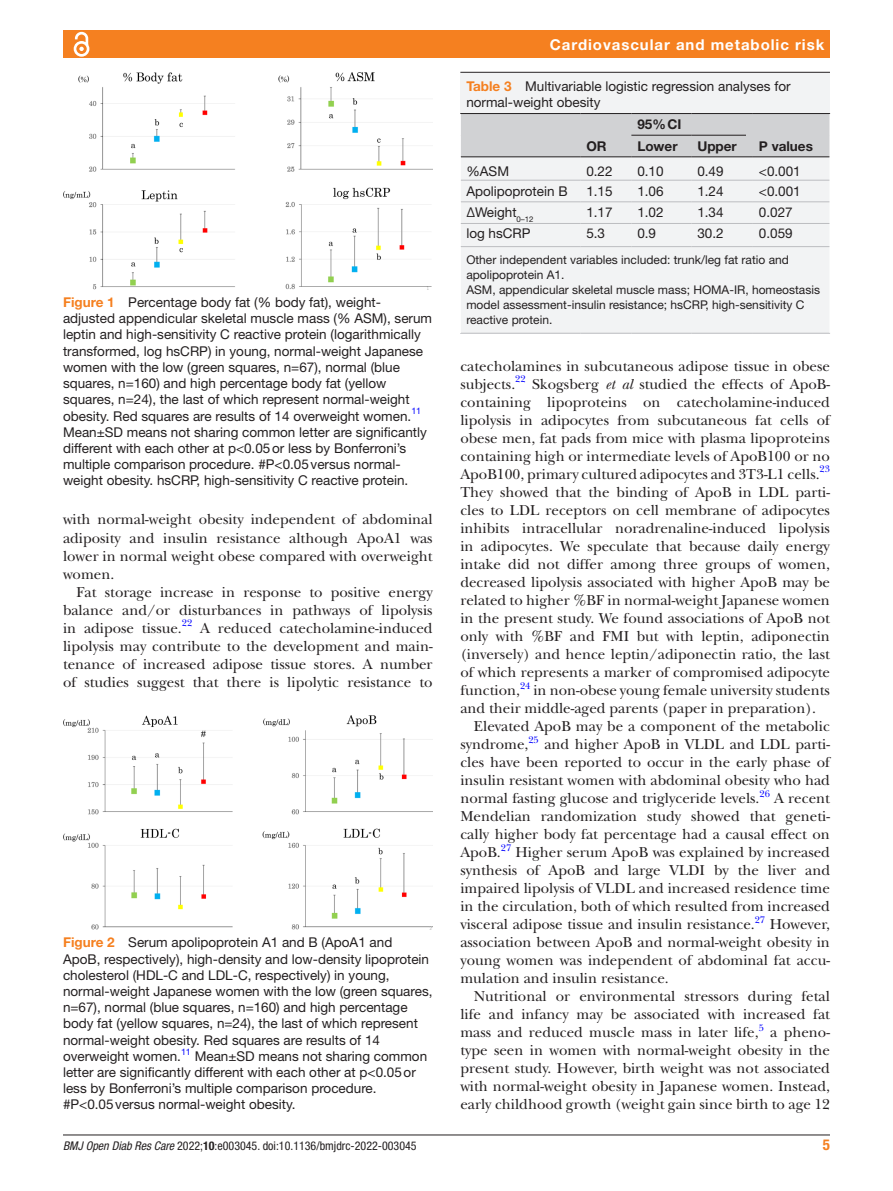
<style>
.page{position:relative;width:893px;height:1191px;background:#fff}
.page>*{position:absolute;margin:0;border:0;box-sizing:border-box;transform-origin:0 0}
.t1{font:15px/18px "New Baskerville";color:#231f20;text-align:justify}
.t2{font:700 15px "Helvetica Neue LT Std";letter-spacing:.065em;color:#fff}
.t3{font:700 condensed 15px "Helvetica Neue LT Std";color:#f58020}
.t4{font:13.5px/16.2px "Helvetica Neue LT Std";color:#231f20}
.t5{font:700 13.5px/21.6px "Helvetica Neue LT Std";color:#231f20}
.t6{font:12px/15px "Helvetica Neue LT Std";color:#231f20}
.t7{font:condensed 12px "Helvetica Neue LT Std";color:#231f20}
.t8{font:9.9px "New Baskerville";color:#00f}
.s1{font-weight:700;color:#f58020}
.s2{font-style:italic}
.s3{font-weight:700}
</style>
<div class="page">
<hr style="left:63px;top:1134px;width:767px;height:1px;background:#231f20">
<div style="left:63px;top:31px;width:767px;height:27px;background:#f58020"></div>
<svg style="left:73px;top:31px;width:17px;height:26px"></svg>
<img style="left:63px;top:73px;width:370px;height:216px">
<img style="left:63px;top:716px;width:370px;height:213px">
<div style="left:460px;top:73px;width:370px;height:260px;background:#f2f3f4"></div>
<hr style="left:460px;top:72px;width:370px;height:1px;background:#231f20">
<hr style="left:460px;top:113px;width:120px;height:1px;background:#231f20">
<hr style="left:580px;top:113px;width:51px;height:1px;background:#231f20">
<hr style="left:631px;top:113px;width:60px;height:1px;background:#231f20">
<hr style="left:691px;top:113px;width:62px;height:1px;background:#231f20">
<hr style="left:753px;top:113px;width:77px;height:1px;background:#231f20">
<hr style="left:460px;top:333px;width:120px;height:1px;background:#bcbdc0">
<hr style="left:580px;top:333px;width:51px;height:1px;background:#bcbdc0">
<hr style="left:631px;top:333px;width:60px;height:1px;background:#bcbdc0">
<hr style="left:691px;top:333px;width:62px;height:1px;background:#bcbdc0">
<hr style="left:753px;top:333px;width:77px;height:1px;background:#bcbdc0">
<hr style="left:460px;top:247px;width:1px;height:86px;background:#fff">
<svg style="left:460px;top:114px;width:370px;height:133px"></svg>
<p class="t2" style="left:550px;top:35px;width:276px">Cardiovascular and metabolic risk</p>
<p class="t4" style="left:63px;top:294px;width:371px"><span class="s1">Figure 1</span> Percentage body fat (% body fat), weight&shy;adjusted appendicular skeletal muscle mass (% ASM), serum leptin and high-sensitivity C reactive protein (logarithmically transformed, log hsCRP) in young, normal-weight Japanese women with the low (green squares, n=67), normal (blue squares, n=160) and high percentage body fat (yellow squares, n=24), the last of which represent normal-weight obesity. Red squares are results of 14 overweight women.<sup>11<br></sup>Mean±SD means not sharing common letter are significantly different with each other at p&lt;0.05or less by Bonferroni’s multiple comparison procedure. #P&lt;0.05versus normal&shy;weight obesity. hsCRP, high-sensitivity C reactive protein.</p>
<p class="t1" style="left:63px;top:510px;width:371px">with normal-weight obesity independent of abdominal adiposity and insulin resistance although ApoA1 was lower in normal weight obese compared with overweight women.</p>
<p class="t1" style="left:63px;top:583px;width:371px;text-indent:14px">Fat storage increase in response to positive energy balance and/or disturbances in pathways of lipolysis in adipose tissue.</p>
<p class="t8" style="left:182px;top:617px;width:12px">22</p>
<p class="t1" style="left:63px;top:619px;width:371px;text-indent:137px">A reduced catecholamine-induced lipolysis may contribute to the development and main&shy;tenance of increased adipose tissue stores. A number of studies suggest that there is lipolytic resistance to</p>
<p class="t4" style="left:63px;top:934px;width:371px"><span class="s1">Figure 2</span> Serum apolipoprotein A1 and B (ApoA1 and ApoB, respectively), high-density and low-density lipoprotein cholesterol (HDL-C and LDL-C, respectively) in young, normal-weight Japanese women with the low (green squares, n=67), normal (blue squares, n=160) and high percentage body fat (yellow squares, n=24), the last of which represent normal-weight obesity. Red squares are results of 14 overweight women.<sup>11</sup> Mean±SD means not sharing common letter are significantly different with each other at p&lt;0.05or less by Bonferroni’s multiple comparison procedure. #P&lt;0.05versus normal-weight obesity.</p>
<p class="t4" style="left:466px;top:77px;width:326px"><span class="s1">Table 3</span> Multivariable logistic regression analyses for normal-weight obesity</p>
<p class="t5" style="left:586px;top:135px;width:22px">OR</p>
<p class="t5" style="left:637px;top:113px;width:46px">95%CI<br>Lower</p>
<p class="t5" style="left:697px;top:135px;width:41px">Upper</p>
<p class="t5" style="left:759px;top:135px;width:56px">P values</p>
<p class="t4" style="left:466px;top:163px;width:44px">%ASM</p>
<p class="t4" style="left:586px;top:163px;width:28px">0.22</p>
<p class="t4" style="left:637px;top:163px;width:28px">0.10</p>
<p class="t4" style="left:697px;top:163px;width:28px">0.49</p>
<p class="t4" style="left:759px;top:163px;width:43px">&lt;0.001</p>
<p class="t4" style="left:466px;top:183px;width:103px">Apolipoprotein B</p>
<p class="t4" style="left:586px;top:183px;width:28px">1.15</p>
<p class="t4" style="left:637px;top:183px;width:28px">1.06</p>
<p class="t4" style="left:697px;top:183px;width:28px">1.24</p>
<p class="t4" style="left:759px;top:183px;width:43px">&lt;0.001</p>
<p class="t4" style="left:466px;top:204px;width:69px">ΔWeight<sub>0–12</sub></p>
<p class="t4" style="left:586px;top:204px;width:28px">1.17</p>
<p class="t4" style="left:637px;top:204px;width:28px">1.02</p>
<p class="t4" style="left:697px;top:204px;width:28px">1.34</p>
<p class="t4" style="left:759px;top:204px;width:35px">0.027</p>
<p class="t4" style="left:466px;top:224px;width:66px">log hsCRP</p>
<p class="t4" style="left:586px;top:224px;width:20px">5.3</p>
<p class="t4" style="left:637px;top:224px;width:20px">0.9</p>
<p class="t4" style="left:697px;top:224px;width:28px">30.2</p>
<p class="t4" style="left:759px;top:224px;width:35px">0.059</p>
<p class="t6" style="left:466px;top:252px;width:355px">Other independent variables included: trunk/leg fat ratio and apolipoprotein A1.<br>ASM, appendicular skeletal muscle mass; HOMA-IR, homeostasis model assessment-insulin resistance; hsCRP, high-sensitivity C reactive protein.</p>
<p class="t1" style="left:460px;top:357px;width:371px">catecholamines in subcutaneous adipose tissue in obese subjects.</p>
<p class="t8" style="left:515px;top:373px;width:12px">22</p>
<p class="t1" style="left:532px;top:375px;width:299px">Skogsberg <span class="s2">et al</span> studied the effects of ApoB-</p>
<p class="t1" style="left:460px;top:393px;width:371px">containing lipoproteins on catecholamine-induced</p>
<p class="t1" style="left:460px;top:411px;width:371px">lipolysis in adipocytes from subcutaneous fat cells of</p>
<p class="t1" style="left:460px;top:429px;width:371px">obese men, fat pads from mice with plasma lipoproteins</p>
<p class="t1" style="left:460px;top:447px;width:371px">containing high or intermediate levels of ApoB100 or no</p>
<p class="t1" style="left:460px;top:465px;width:371px">ApoB100, primary cultured adipocytes and 3T3-L1 cells.<sup>23</sup></p>
<p class="t1" style="left:460px;top:483px;width:371px">They showed that the binding of ApoB in LDL parti-</p>
<p class="t1" style="left:460px;top:501px;width:371px">cles to LDL receptors on cell membrane of adipocytes</p>
<p class="t1" style="left:460px;top:519px;width:371px">inhibits intracellular noradrenaline-induced lipolysis</p>
<p class="t1" style="left:460px;top:537px;width:371px">in adipocytes. We speculate that because daily energy</p>
<p class="t1" style="left:460px;top:555px;width:371px">intake did not differ among three groups of women,</p>
<p class="t1" style="left:460px;top:573px;width:371px">decreased lipolysis associated with higher ApoB may be</p>
<p class="t1" style="left:460px;top:591px;width:371px">related to higher %BF in normal-weight Japanese women</p>
<p class="t1" style="left:460px;top:609px;width:371px">in the present study. We found associations of ApoB not</p>
<p class="t1" style="left:460px;top:627px;width:371px">only with %BF and FMI but with leptin, adiponectin</p>
<p class="t1" style="left:460px;top:645px;width:371px">(inversely) and hence leptin/adiponectin ratio, the last</p>
<p class="t1" style="left:460px;top:663px;width:371px">of which represents a marker of compromised adipocyte</p>
<p class="t1" style="left:460px;top:681px;width:371px">function,<sup>24</sup> in non-obese young female university students</p>
<p class="t1" style="left:460px;top:699px;width:357px">and their middle-aged parents (paper in preparation).</p>
<p class="t1" style="left:474px;top:717px;width:358px">Elevated ApoB may be a component of the metabolic</p>
<p class="t1" style="left:460px;top:735px;width:70px">syndrome,</p>
<p class="t8" style="left:528px;top:733px;width:12px">25</p>
<p class="t1" style="left:460px;top:735px;width:371px;text-indent:84px">and higher ApoB in VLDL and LDL parti&shy;cles have been reported to occur in the early phase of insulin resistant women with abdominal obesity who had normal fasting glucose and triglyceride levels.</p>
<p class="t8" style="left:759px;top:787px;width:12px">26</p>
<p class="t1" style="left:460px;top:789px;width:371px;text-indent:314px">A recent Mendelian randomization study showed that geneti&shy;cally higher body fat percentage had a causal effect on ApoB.</p>
<p class="t8" style="left:501px;top:841px;width:12px">27</p>
<p class="t1" style="left:460px;top:843px;width:371px;text-indent:55px">Higher serum ApoB was explained by increased synthesis of ApoB and large VLDI by the liver and impaired lipolysis of VLDL and increased residence time in the circulation, both of which resulted from increased visceral adipose tissue and insulin resistance.</p>
<p class="t8" style="left:755px;top:913px;width:12px">27</p>
<p class="t1" style="left:460px;top:915px;width:371px;text-indent:309px">However, association between ApoB and normal-weight obesity in young women was independent of abdominal fat accu&shy;mulation and insulin resistance.</p>
<p class="t1" style="left:460px;top:987px;width:371px;text-indent:14px">Nutritional or environmental stressors during fetal life and infancy may be associated with increased fat mass and reduced muscle mass in later life,</p>
<p class="t8" style="left:759px;top:1021px;width:7px">5</p>
<p class="t1" style="left:460px;top:1023px;width:371px;text-indent:310px">a pheno&shy;type seen in women with normal-weight obesity in the present study. However, birth weight was not associated with normal-weight obesity in Japanese women. Instead, early childhood growth (weight gain since birth to age 12</p>
<p class="t7" style="left:63px;top:1138px;width:355px"><span class="s2">BMJ Open Diab Res Care</span> 2022;<span class="s3">10</span>:e003045. doi:10.1136/bmjdrc-2022-003045</p>
<p class="t3" style="left:823px;top:1135px;width:9px">5</p>
</div>
